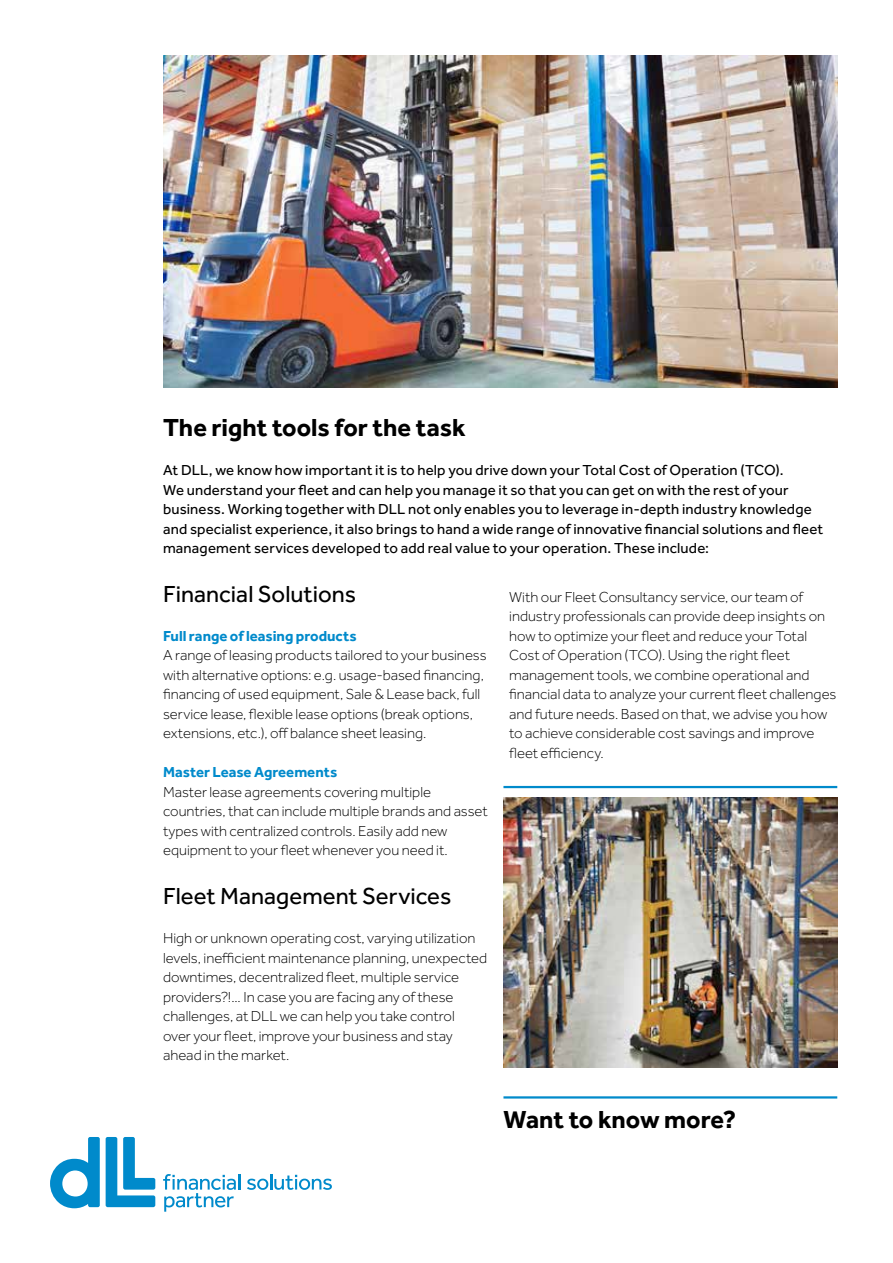
<style>
.page{position:relative;width:893px;height:1263px;background:#fff}
.page>*{position:absolute;margin:0;border:0;box-sizing:border-box;transform-origin:0 0}
.t1{font:700 25.5px "Effra";color:#000}
.t2{font:24px "Effra";color:#000}
.t3{font:300 15px/19.5px "Effra";color:#000}
.t4{font:15px/19.5px "Effra";letter-spacing:.01em;color:#000}
.t5{font:700 15px "Effra";color:#008acb}
</style>
<div class="page">
<img style="left:163px;top:56px;width:674px;height:331px">
<img style="left:503px;top:798px;width:334px;height:269px">
<hr style="left:503px;top:1096px;width:334px;height:2px;background:#008acb">
<hr style="left:503px;top:786px;width:334px;height:2px;background:#008acb">
<svg style="left:50px;top:1137px;width:50px;height:71px"></svg>
<svg style="left:106px;top:1137px;width:49px;height:70px"></svg>
<svg style="left:247px;top:1174px;width:85px;height:16px"></svg>
<svg style="left:163px;top:1174px;width:77px;height:38px"></svg>
<h1 class="t1" style="left:163px;top:412px;width:304px">The right tools for the task</h1>
<p class="t4" style="left:163px;top:460px;width:662px">At DLL, we know how important it is to help you drive down your Total Cost of Operation (TCO).<br>We understand your fleet and can help you manage it so that you can get on with the rest of your business. Working together with DLL not only enables you to leverage in-depth industry knowledge and specialist experience, it also brings to hand a wide range of innovative financial solutions and fleet management services developed to add real value to your operation. These include:</p>
<h2 class="t2" style="left:163px;top:580px;width:195px">Financial Solutions</h2>
<p class="t5" style="left:163px;top:627px;width:195px">Full range of leasing products</p>
<p class="t3" style="left:163px;top:645px;width:325px">A range of leasing products tailored to your business with alternative options: e.g. usage-based financing, financing of used equipment, Sale &amp; Lease back, full service lease, flexible lease options (break options, extensions, etc.), off balance sheet leasing.</p>
<p class="t5" style="left:163px;top:763px;width:176px">Master Lease Agreements</p>
<p class="t3" style="left:163px;top:782px;width:326px">Master lease agreements covering multiple countries, that can include multiple brands and asset types with centralized controls. Easily add new equipment to your fleet whenever you need it.</p>
<h2 class="t2" style="left:163px;top:882px;width:290px">Fleet Management Services</h2>
<p class="t3" style="left:163px;top:928px;width:326px">High or unknown operating cost, varying utilization levels, inefficient maintenance planning, unexpected downtimes, decentralized fleet, multiple service providers?!... In case you are facing any of these challenges, at DLL we can help you take control<br>over your fleet, improve your business and stay ahead in the market.</p>
<p class="t3" style="left:509px;top:587px;width:329px">With our Fleet Consultancy service, our team of industry professionals can provide deep insights on how to optimize your fleet and reduce your Total Cost of Operation (TCO). Using the right fleet management tools, we combine operational and financial data to analyze your current fleet challenges and future needs. Based on that, we advise you how to achieve considerable cost savings and improve fleet efficiency.</p>
<h1 class="t1" style="left:503px;top:1104px;width:234px">Want to know more?</h1>
</div>
